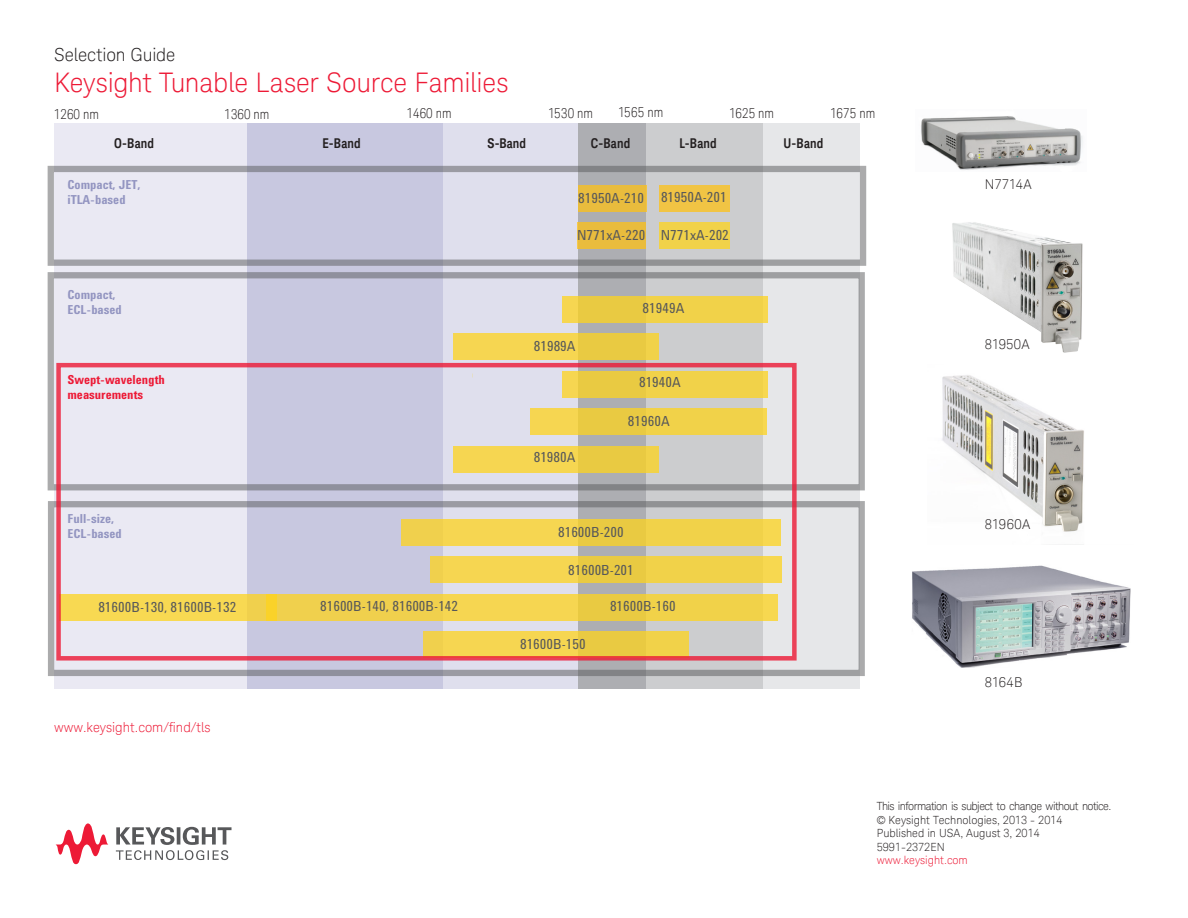
<style>
.page{position:relative;width:1188px;height:918px;background:#fff}
.page>*{position:absolute;margin:0;border:0;box-sizing:border-box;transform-origin:0 0}
.K_Heading_1_-_Intro{font:300 27px "Keysight Sans";letter-spacing:-.01em;color:#ed1a36}
.K_Heading_1_-_Intro-2{font:300 18px "Keysight Sans";letter-spacing:-.005em;color:#231f20}
.t1{font:14.25px "Agilent Condensed CFF";color:#57585a}
.K_Table_Text{font:300 condensed 13.5px "Keysight Sans";color:#231f20}
.K_Table_Heading_1{font:700 13.5px "Keysight Sans Condensed";letter-spacing:.01em;color:#231f20}
.Header_2_-_Navy_Blue{font:300 13.5px "Keysight Sans";color:#ed1a36}
.K_Body_Text{font:300 13.5px "Keysight Sans";letter-spacing:.01em;color:#231f20}
.t2{font:700 12.75px "Agilent Condensed CFF";color:#9395c1}
.t3{font:700 12.75px/15px "Agilent Condensed CFF";color:#ed1a36}
.K_Boilerplate_Text{font:300 11.25px "Keysight Sans";color:#231f20}
.K_Boilerplate_Text-2{font:300 11.25px "Keysight Sans";letter-spacing:-.05em;color:#231f20}
.K_Boilerplate_Text-3{font:300 11.25px "Keysight Sans";color:#ed1a36}
</style>
<div class="page">
<div style="left:54px;top:124px;width:195px;height:565px;background:#eae9f3"></div>
<div style="left:443px;top:124px;width:136px;height:565px;background:#dfdfed"></div>
<div style="left:579px;top:124px;width:67px;height:565px;background:#adaeb2"></div>
<div style="left:646px;top:124px;width:117px;height:565px;background:#cccdcf"></div>
<div style="left:248px;top:124px;width:195px;height:565px;background:#c8c8e0"></div>
<div style="left:763px;top:124px;width:96px;height:565px;background:#e6e7e9"></div>
<svg style="left:48px;top:500px;width:817px;height:178px"></svg>
<svg style="left:47px;top:164px;width:820px;height:103px"></svg>
<div style="left:660px;top:185px;width:70px;height:27px;background:#f1c444"></div>
<div style="left:660px;top:222px;width:70px;height:27px;background:#f1d249"></div>
<div style="left:577px;top:222px;width:69px;height:27px;background:#e9bc3d"></div>
<div style="left:578px;top:185px;width:68px;height:27px;background:#e9bc3d"></div>
<svg style="left:47px;top:271px;width:818px;height:221px"></svg>
<svg style="left:453px;top:333px;width:206px;height:27px;background:#f1d14b"></svg>
<div style="left:562px;top:296px;width:205px;height:26px;background:#f1d249"></div>
<svg style="left:55px;top:361px;width:743px;height:301px"></svg>
<img style="left:942px;top:375px;width:142px;height:157px">
<img style="left:952px;top:222px;width:131px;height:131px">
<img style="left:912px;top:565px;width:219px;height:103px">
<img style="left:921px;top:116px;width:162px;height:54px">
<svg style="left:116px;top:827px;width:116px;height:33px"></svg>
<svg style="left:55px;top:823px;width:54px;height:41px"></svg>
<p class="K_Heading_1_-_Intro-2" style="left:54px;top:44px;width:123px">Selection Guide</p>
<p class="K_Heading_1_-_Intro" style="left:54px;top:67px;width:456px">Keysight Tunable Laser Source Families</p>
<p class="K_Table_Text" style="left:54px;top:106px;width:46px">1260 nm</p>
<p class="K_Table_Text" style="left:225px;top:106px;width:46px">1360 nm</p>
<p class="K_Table_Text" style="left:407px;top:105px;width:46px">1460 nm</p>
<p class="K_Table_Text" style="left:548px;top:105px;width:46px">1530 nm</p>
<p class="K_Table_Text" style="left:618px;top:105px;width:46px">1565 nm</p>
<p class="K_Table_Text" style="left:729px;top:105px;width:46px">1625 nm</p>
<p class="K_Table_Text" style="left:831px;top:105px;width:46px">1675 nm</p>
<p class="K_Table_Heading_1" style="left:114px;top:135px;width:41px">O-Band</p>
<p class="K_Table_Heading_1" style="left:323px;top:135px;width:40px">E-Band</p>
<p class="K_Table_Heading_1" style="left:488px;top:135px;width:40px">S-Band</p>
<p class="K_Table_Heading_1" style="left:680px;top:135px;width:39px">L-Band</p>
<p class="K_Table_Heading_1" style="left:784px;top:135px;width:41px">U-Band</p>
<p class="K_Table_Heading_1" style="left:591px;top:135px;width:41px">C-Band</p>
<p class="t2" style="left:67px;top:175px;width:74px">Compact, JET,</p>
<p class="t2" style="left:67px;top:190px;width:60px">iTLA-based</p>
<p class="t1" style="left:661px;top:186px;width:67px">81950A-201</p>
<p class="t1" style="left:661px;top:225px;width:70px">N771xA-202</p>
<p class="t1" style="left:578px;top:188px;width:67px">81950A-210</p>
<p class="t1" style="left:577px;top:225px;width:70px">N771xA-220</p>
<p class="t2" style="left:67px;top:285px;width:50px">Compact,</p>
<p class="t2" style="left:67px;top:300px;width:56px">ECL-based</p>
<p class="t1" style="left:643px;top:297px;width:43px">81949A</p>
<p class="t3" style="left:67px;top:372px;width:99px">Swept-wavelength measurements</p>
<p class="t1" style="left:534px;top:336px;width:43px">81989A</p>
<p class="t1" style="left:534px;top:447px;width:43px">81980A</p>
<p class="t1" style="left:639px;top:371px;width:43px">81940A</p>
<p class="t1" style="left:628px;top:411px;width:43px">81960A</p>
<p class="t2" style="left:67px;top:508px;width:48px">Full-size,</p>
<p class="t2" style="left:67px;top:523px;width:56px">ECL-based</p>
<p class="t1" style="left:558px;top:521px;width:67px">81600B-200</p>
<p class="t1" style="left:568px;top:559px;width:67px">81600B-201</p>
<p class="t1" style="left:320px;top:595px;width:139px">81600B-140, 81600B-142</p>
<p class="t1" style="left:610px;top:595px;width:67px">81600B-160</p>
<p class="t1" style="left:520px;top:633px;width:67px">81600B-150</p>
<p class="t1" style="left:98px;top:596px;width:139px">81600B-130, 81600B-132</p>
<p class="Header_2_-_Navy_Blue" style="left:54px;top:720px;width:158px">www.keysight.com/find/tls</p>
<p class="K_Body_Text" style="left:985px;top:177px;width:49px">N7714A</p>
<p class="K_Body_Text" style="left:985px;top:336px;width:47px">81950A</p>
<p class="K_Body_Text" style="left:985px;top:517px;width:47px">81960A</p>
<p class="K_Body_Text" style="left:985px;top:674px;width:39px">8164B</p>
<p class="K_Boilerplate_Text-2" style="left:877px;top:799px;width:236px">This information is subject to change without notice.</p>
<p class="K_Boilerplate_Text" style="left:877px;top:813px;width:187px">© Keysight Technologies, 2013 - 2014</p>
<p class="K_Boilerplate_Text" style="left:877px;top:826px;width:165px">Published in USA, August 3, 2014</p>
<p class="K_Boilerplate_Text" style="left:877px;top:840px;width:69px">5991-2372EN</p>
<p class="K_Boilerplate_Text-3" style="left:877px;top:853px;width:93px">www.keysight.com</p>
</div>
